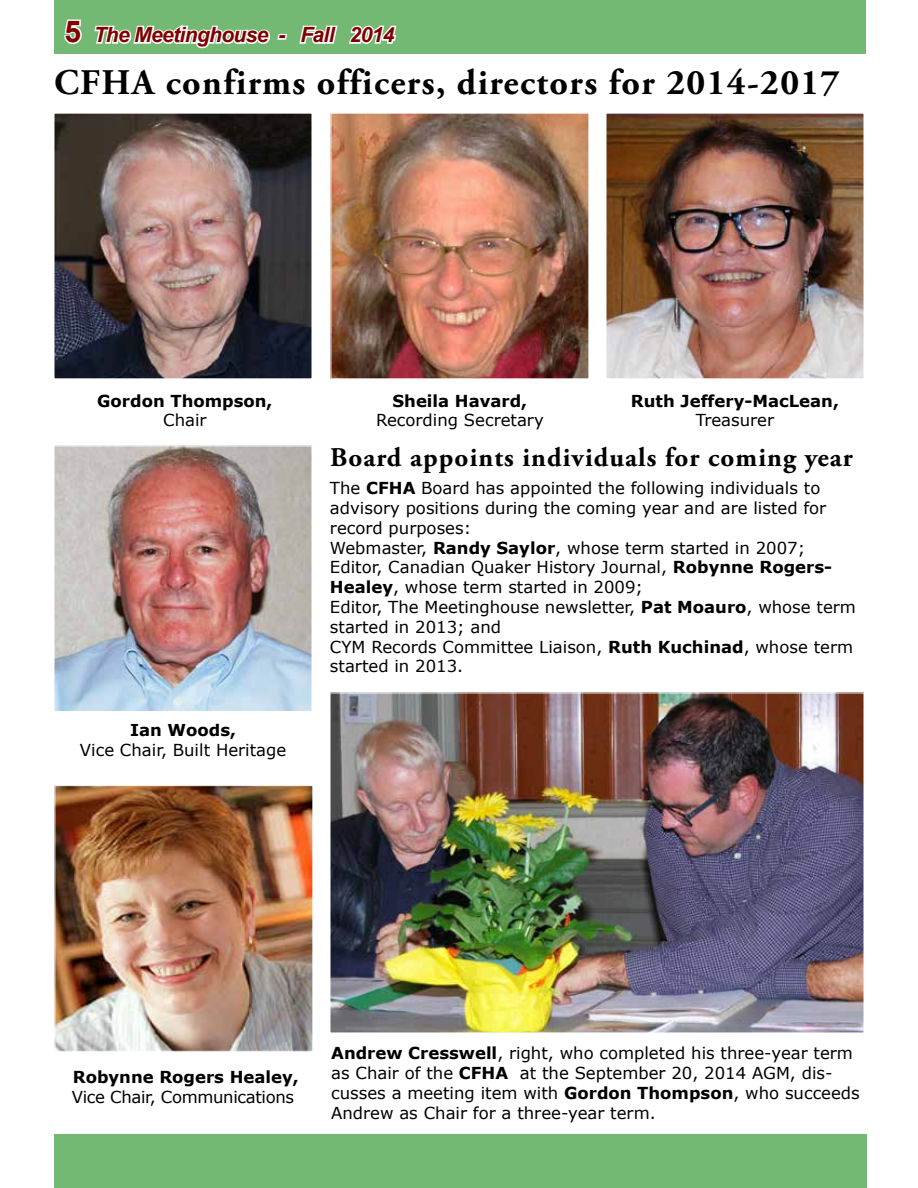
<style>
.page{position:relative;width:918px;height:1188px;background:#fff}
.page>*{position:absolute;margin:0;border:0;box-sizing:border-box;transform-origin:0 0}
.t1{font:700 36px "Adobe Garamond Pro";letter-spacing:.04em;color:#000}
.t2{font:700 27px "Adobe Garamond Pro";letter-spacing:.04em;color:#000}
.t3{font:italic 700 21px "Arial";letter-spacing:-.03em;color:#800000}
.t4{font:16.5px/19.8px "Verdana";color:#000}
.t5{font:700 16.5px "Verdana";color:#000}
.t6{font:16.5px "Verdana";letter-spacing:-.02em;color:#000}
.s1{font-style:normal;font-size:30px}
.s2{font-weight:700}
</style>
<div class="page">
<div style="left:54px;top:0;width:812px;height:54px;background:#73b973"></div>
<svg style="left:64px;top:19px;width:18px;height:26px"></svg>
<svg style="left:94px;top:24px;width:194px;height:25px"></svg>
<svg style="left:299px;top:25px;width:39px;height:19px"></svg>
<svg style="left:349px;top:25px;width:48px;height:19px"></svg>
<div style="left:54px;top:1134px;width:813px;height:54px;background:#73b973"></div>
<img style="left:56px;top:787px;width:255px;height:263px">
<div style="left:54px;top:785px;width:259px;height:267px;border:1px solid #fff"></div>
<img style="left:333px;top:115px;width:254px;height:262px">
<img style="left:56px;top:115px;width:254px;height:262px">
<img style="left:608px;top:115px;width:254px;height:262px">
<div style="left:606px;top:113px;width:258px;height:266px;border:1px solid #fff"></div>
<img style="left:56px;top:447px;width:254px;height:263px">
<div style="left:54px;top:445px;width:258px;height:267px;border:1px solid #fff"></div>
<img style="left:332px;top:695px;width:530px;height:336px">
<p class="t3" style="left:64px;top:21px;width:331px"><span class="s1">5</span> The Meetinghouse - Fall 2014</p>
<h1 class="t1" style="left:54px;top:62px;width:787px">CFHA confirms officers, directors for 2014-2017</h1>
<p class="t5" style="left:97px;top:389px;width:177px">Gordon Thompson,</p>
<p class="t4" style="left:163px;top:410px;width:45px">Chair</p>
<p class="t5" style="left:130px;top:718px;width:107px">Ian Woods,</p>
<p class="t4" style="left:80px;top:740px;width:208px">Vice Chair, Built Heritage</p>
<p class="t5" style="left:393px;top:389px;width:136px">Sheila Havard,</p>
<p class="t4" style="left:376px;top:410px;width:169px">Recording Secretary</p>
<p class="t5" style="left:631px;top:389px;width:209px">Ruth Jeffery-MacLean,</p>
<p class="t4" style="left:696px;top:410px;width:80px">Treasurer</p>
<h2 class="t2" style="left:330px;top:442px;width:524px">Board appoints individuals for coming year</h2>
<p class="t4" style="left:330px;top:478px;width:528px">The <span class="s2">CFHA</span> Board has appointed the following individuals to advisory positions during the coming year and are listed for record purposes:<br>Webmaster, <span class="s2">Randy Saylor</span>, whose term started in 2007; Editor, Canadian Quaker History Journal, <span class="s2">Robynne Rogers-Healey</span>, whose term started in 2009;<br>Editor, The Meetinghouse newsletter, <span class="s2">Pat Moauro</span>, whose term started in 2013; and<br>CYM Records Committee Liaison, <span class="s2">Ruth Kuchinad</span>, whose term started in 2013.</p>
<p class="t5" style="left:73px;top:1066px;width:228px">Robynne Rogers Healey,</p>
<p class="t6" style="left:72px;top:1086px;width:224px">Vice Chair, Communications</p>
<p class="t4" style="left:331px;top:1043px;width:530px"><span class="s2">Andrew Cresswell</span>, right, who completed his three-year term as Chair of the <span class="s2">CFHA</span> at the September 20, 2014 AGM, dis&shy;cusses a meeting item with <span class="s2">Gordon Thompson</span>, who succeeds Andrew as Chair for a three-year term.</p>
</div>
